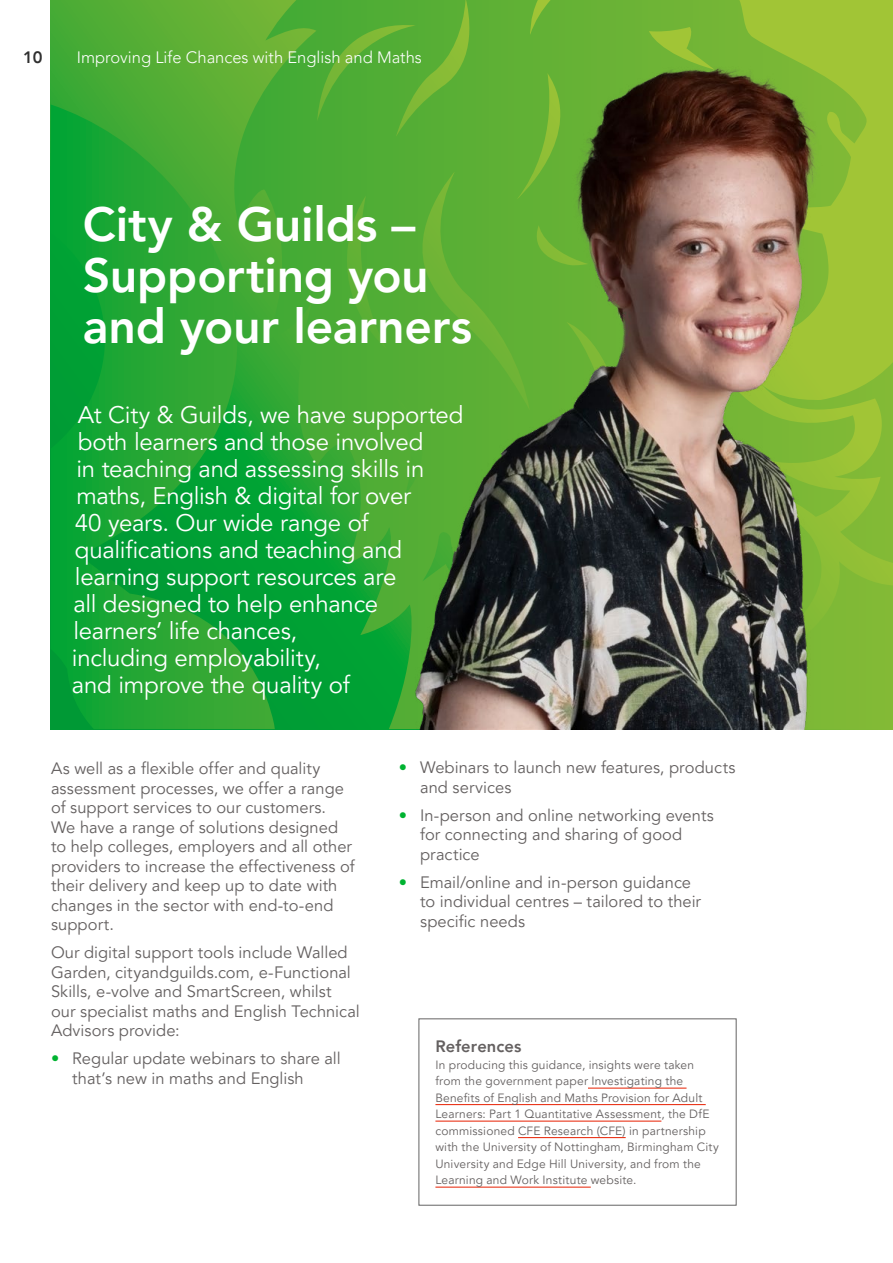
<style>
.page{position:relative;width:893px;height:1263px;background:#fff}
.page>*{position:absolute;margin:0;border:0;box-sizing:border-box;transform-origin:0 0}
.t1{font:800 48px/51px "Avenir LT Pro";letter-spacing:-.005em;color:#fff}
.t2{font:24px/27px "Avenir LT Pro";letter-spacing:-.01em;color:#fff}
.t3{font:16.5px/19.5px "Avenir LT Pro";color:#646060}
.t4{font:300 16.5px "Avenir LT Pro";color:#fff}
.t5{font:800 16.5px "Avenir LT Pro";letter-spacing:.005em;color:#646060}
.t6{font:800 16.5px "Avenir LT Pro";color:#2f2f2f}
.t7{font:12px/16.5px "Avenir LT Pro";letter-spacing:.015em;color:#646060}
.s1{font-weight:800;color:#00b331}
</style>
<div class="page">
<svg style="left:51px;top:0;width:255px;height:729px;background:#27a634"></svg>
<img style="left:306px;top:0;width:587px;height:729px">
<div style="left:418px;top:1018px;width:318px;height:187px;border:1px solid #646363"></div>
<hr style="left:588px;top:1088px;width:98px;height:1px;background:#e71f01">
<hr style="left:435px;top:1104px;width:271px;height:1px;background:#e71f01">
<hr style="left:435px;top:1121px;width:226px;height:1px;background:#e71f01">
<hr style="left:518px;top:1137px;width:108px;height:1px;background:#e71f01">
<hr style="left:435px;top:1187px;width:156px;height:1px;background:#e71f01">
<p class="t6" style="left:23px;top:47px;width:21px">10</p>
<p class="t4" style="left:77px;top:47px;width:347px">Improving Life Chances with English and Maths</p>
<h1 class="t1" style="left:83px;top:199px;width:391px">City &amp; Guilds –<br>Supporting you and your learners</h1>
<p class="t2" style="left:72px;top:402px;width:393px">At City &amp; Guilds, we have supported both learners and those involved<br>in teaching and assessing skills in maths, English &amp; digital for over<br>40 years. Our wide range of qualifications and teaching and learning support resources are<br>all designed to help enhance learners’ life chances,<br>including employability,<br>and improve the quality of</p>
<p class="t3" style="left:51px;top:759px;width:305px">As well as a flexible offer and quality assessment processes, we offer a range of support services to our customers.<br>We have a range of solutions designed to help colleges, employers and all other providers to increase the effectiveness of their delivery and keep up to date with changes in the sector with end-to-end support.</p>
<p class="t3" style="left:51px;top:943px;width:310px">Our digital support tools include Walled Garden, cityandguilds.com, e-Functional Skills, e-volve and SmartScreen, whilst our specialist maths and English Technical Advisors provide:</p>
<p class="t3" style="left:72px;top:1049px;width:270px;text-indent:-21px"><span class="s1">•</span> Regular update webinars to share all that’s new in maths and English</p>
<p class="t3" style="left:420px;top:758px;width:317px;text-indent:-21px"><span class="s1">•</span> Webinars to launch new features, products and services</p>
<p class="t3" style="left:420px;top:805px;width:295px;text-indent:-21px"><span class="s1">•</span> In-person and online networking events for connecting and sharing of good practice</p>
<p class="t3" style="left:420px;top:872px;width:282px;text-indent:-21px"><span class="s1">•</span> Email/online and in-person guidance to individual centres – tailored to their specific needs</p>
<p class="t5" style="left:435px;top:1036px;width:87px">References</p>
<p class="t7" style="left:435px;top:1056px;width:285px">In producing this guidance, insights were taken from the government paper Investigating the Benefits of English and Maths Provision for Adult Learners: Part 1 Quantitative Assessment, the DfE commissioned CFE Research (CFE) in partnership with the University of Nottingham, Birmingham City University and Edge Hill University, and from the Learning and Work Institute website.</p>
</div>
